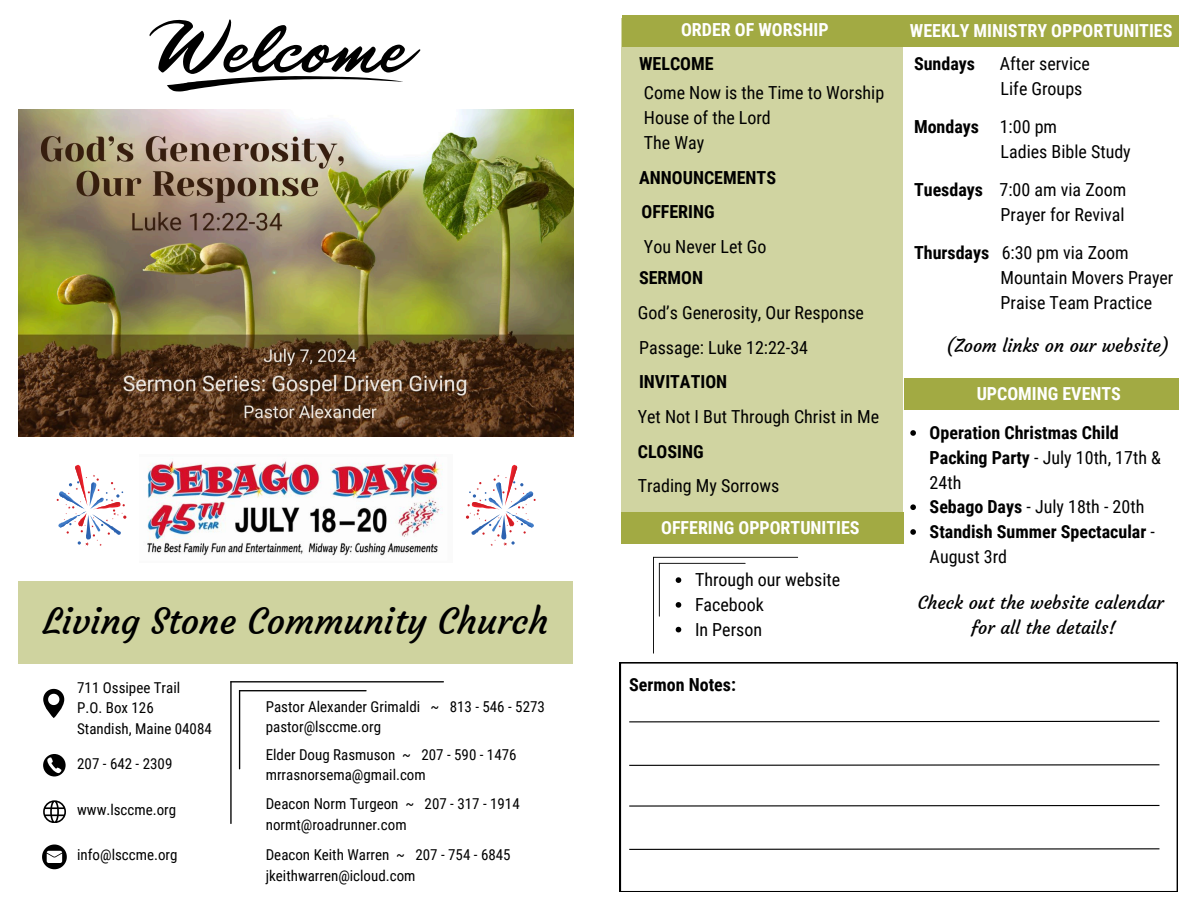
<style>
.page{position:relative;width:1188px;height:918px;background:#fff}
.page>*{position:absolute;margin:0;border:0;box-sizing:border-box;transform-origin:0 0}
.t1{font:36px "Courgette";color:#000}
.t2{font:18px/24.8px "Roboto Condensed";color:#000}
.t3{font:700 18px/24.8px "Roboto Condensed";color:#000}
.t4{font:700 18px "Roboto Condensed";color:#fff}
.t5{font:18px/24.8px "Courgette";color:#000;text-align:center}
.t6{font:15px "Roboto Condensed";color:#000}
.s1{font-weight:700}
.s2{font-weight:400}
</style>
<div class="page">
<div style="left:19px;top:581px;width:554px;height:82px;background:#cfd39f"></div>
<hr style="left:230px;top:681px;width:2px;height:143px;background:#000">
<hr style="left:230px;top:681px;width:214px;height:1px;background:#000">
<hr style="left:239px;top:690px;width:1px;height:79px;background:#000">
<hr style="left:239px;top:690px;width:128px;height:1px;background:#000">
<svg style="left:43px;top:800px;width:23px;height:23px"></svg>
<svg style="left:43px;top:754px;width:23px;height:22px"></svg>
<svg style="left:43px;top:689px;width:21px;height:29px"></svg>
<svg style="left:42px;top:845px;width:25px;height:24px"></svg>
<img style="left:19px;top:109px;width:554px;height:327px">
<svg style="left:150px;top:19px;width:270px;height:72px"></svg>
<img style="left:147px;top:461px;width:296px;height:95px">
<svg style="left:57px;top:464px;width:69px;height:82px"></svg>
<svg style="left:466px;top:464px;width:69px;height:82px"></svg>
<div style="left:621px;top:18px;width:282px;height:495px;background:#d0d4a1"></div>
<div style="left:622px;top:15px;width:282px;height:32px;background:#a2aa43"></div>
<div style="left:904px;top:15px;width:275px;height:32px;background:#a2aa43"></div>
<hr style="left:653px;top:557px;width:1px;height:97px;background:#000">
<hr style="left:653px;top:557px;width:145px;height:1px;background:#000">
<hr style="left:659px;top:563px;width:1px;height:54px;background:#000">
<hr style="left:659px;top:563px;width:87px;height:1px;background:#000">
<div style="left:621px;top:513px;width:283px;height:31px;background:#a2aa43"></div>
<svg style="left:620px;top:662px;width:558px;height:230px"></svg>
<svg style="left:628px;top:720px;width:533px;height:3px"></svg>
<svg style="left:628px;top:764px;width:533px;height:2px"></svg>
<svg style="left:628px;top:804px;width:533px;height:3px"></svg>
<svg style="left:628px;top:848px;width:533px;height:3px"></svg>
<svg style="left:676px;top:577px;width:5px;height:6px"></svg>
<svg style="left:676px;top:602px;width:5px;height:6px"></svg>
<svg style="left:676px;top:627px;width:5px;height:5px"></svg>
<div style="left:904px;top:378px;width:275px;height:32px;background:#a2aa43"></div>
<svg style="left:910px;top:430px;width:6px;height:6px"></svg>
<svg style="left:910px;top:504px;width:6px;height:6px"></svg>
<svg style="left:910px;top:529px;width:6px;height:6px"></svg>
<p class="t1" style="left:43px;top:599px;width:507px">Living Stone Community Church</p>
<p class="t6" style="left:77px;top:679px;width:105px">711 Ossipee Trail</p>
<p class="t6" style="left:77px;top:699px;width:78px">P.O. Box 126</p>
<p class="t6" style="left:77px;top:720px;width:136px">Standish, Maine 04084</p>
<p class="t6" style="left:77px;top:755px;width:97px">207 - 642 - 2309</p>
<h1 class="t6" style="left:77px;top:801px;width:101px">www.lsccme.org</h1>
<p class="t6" style="left:77px;top:846px;width:102px">info@lsccme.org</p>
<p class="t6" style="left:266px;top:698px;width:281px">Pastor Alexander Grimaldi ~ 813 - 546 - 5273</p>
<p class="t6" style="left:266px;top:718px;width:117px">pastor@lsccme.org</p>
<p class="t6" style="left:266px;top:746px;width:252px">Elder Doug Rasmuson ~ 207 - 590 - 1476</p>
<p class="t6" style="left:266px;top:766px;width:162px">mrrasnorsema@gmail.com</p>
<p class="t6" style="left:266px;top:795px;width:256px">Deacon Norm Turgeon ~ 207 - 317 - 1914</p>
<p class="t6" style="left:266px;top:816px;width:142px">normt@roadrunner.com</p>
<p class="t6" style="left:266px;top:846px;width:246px">Deacon Keith Warren ~ 207 - 754 - 6845</p>
<p class="t6" style="left:266px;top:867px;width:151px">jkeithwarren@icloud.com</p>
<p class="t4" style="left:681px;top:19px;width:149px">ORDER OF WORSHIP</p>
<p class="t3" style="left:639px;top:52px;width:76px">WELCOME</p>
<p class="t2" style="left:644px;top:81px;width:242px">Come Now is the Time to Worship<br>House of the Lord<br>The Way</p>
<p class="t3" style="left:639px;top:165px;width:138px">ANNOUNCEMENTS</p>
<p class="t3" style="left:642px;top:200px;width:75px">OFFERING</p>
<p class="t2" style="left:644px;top:234px;width:124px">You Never Let Go</p>
<p class="t3" style="left:639px;top:266px;width:66px">SERMON</p>
<h4 class="t2" style="left:638px;top:301px;width:228px">God’s Generosity, Our Response</h4>
<p class="t2" style="left:639px;top:335px;width:170px">Passage: Luke 12:22-34</p>
<h2 class="t3" style="left:639px;top:370px;width:90px">INVITATION</h2>
<h2 class="t2" style="left:638px;top:405px;width:243px">Yet Not I But Through Christ in Me</h2>
<h4 class="t3" style="left:638px;top:439px;width:67px">CLOSING</h4>
<h2 class="t2" style="left:638px;top:474px;width:143px">Trading My Sorrows</h2>
<h2 class="t4" style="left:661px;top:517px;width:200px">OFFERING OPPORTUNITIES</h2>
<h4 class="t2" style="left:695px;top:568px;width:147px">Through our website</h4>
<h2 class="t2" style="left:695px;top:593px;width:70px">Facebook</h2>
<h4 class="t2" style="left:695px;top:617px;width:69px">In Person</h4>
<h4 class="t3" style="left:629px;top:673px;width:108px">Sermon Notes:</h4>
<h4 class="t4" style="left:910px;top:20px;width:264px">WEEKLY MINISTRY OPPORTUNITIES</h4>
<h2 class="t3" style="left:914px;top:52px;width:63px">Sundays</h2>
<h2 class="t2" style="left:1000px;top:52px;width:91px">After service<br>Life Groups</h2>
<h4 class="t2" style="left:1001px;top:115px;width:132px;text-indent:-87px"><span class="s1">Mondays</span> 1:00 pm<br>Ladies Bible Study</h4>
<h2 class="t2" style="left:914px;top:178px;width:214px;text-align:right"><span class="s1">Tuesdays</span> 7:00 am via Zoom<br>Prayer for Revival</h2>
<h4 class="t2" style="left:1001px;top:241px;width:174px;text-indent:-87px"><span class="s1">Thursdays</span> 6:30 pm via Zoom<br>Mountain Movers Prayer<br>Praise Team Practice</h4>
<h2 class="t5" style="left:946px;top:333px;width:225px">(Zoom links on our website)</h2>
<h4 class="t4" style="left:977px;top:383px;width:146px">UPCOMING EVENTS</h4>
<h4 class="t3" style="left:930px;top:421px;width:233px">Operation Christmas Child<br>Packing Party <span class="s2">- July 10th, 17th &amp;<br>24th</span></h4>
<h4 class="t2" style="left:930px;top:495px;width:216px"><span class="s1">Sebago Days</span> - July 18th - 20th</h4>
<h2 class="t3" style="left:930px;top:520px;width:227px">Standish Summer Spectacular <span class="s2">-<br>August 3rd</span></h2>
<p class="t5" style="left:918px;top:590px;width:247px">Check out the website calendar for all the details!</p>
</div>
